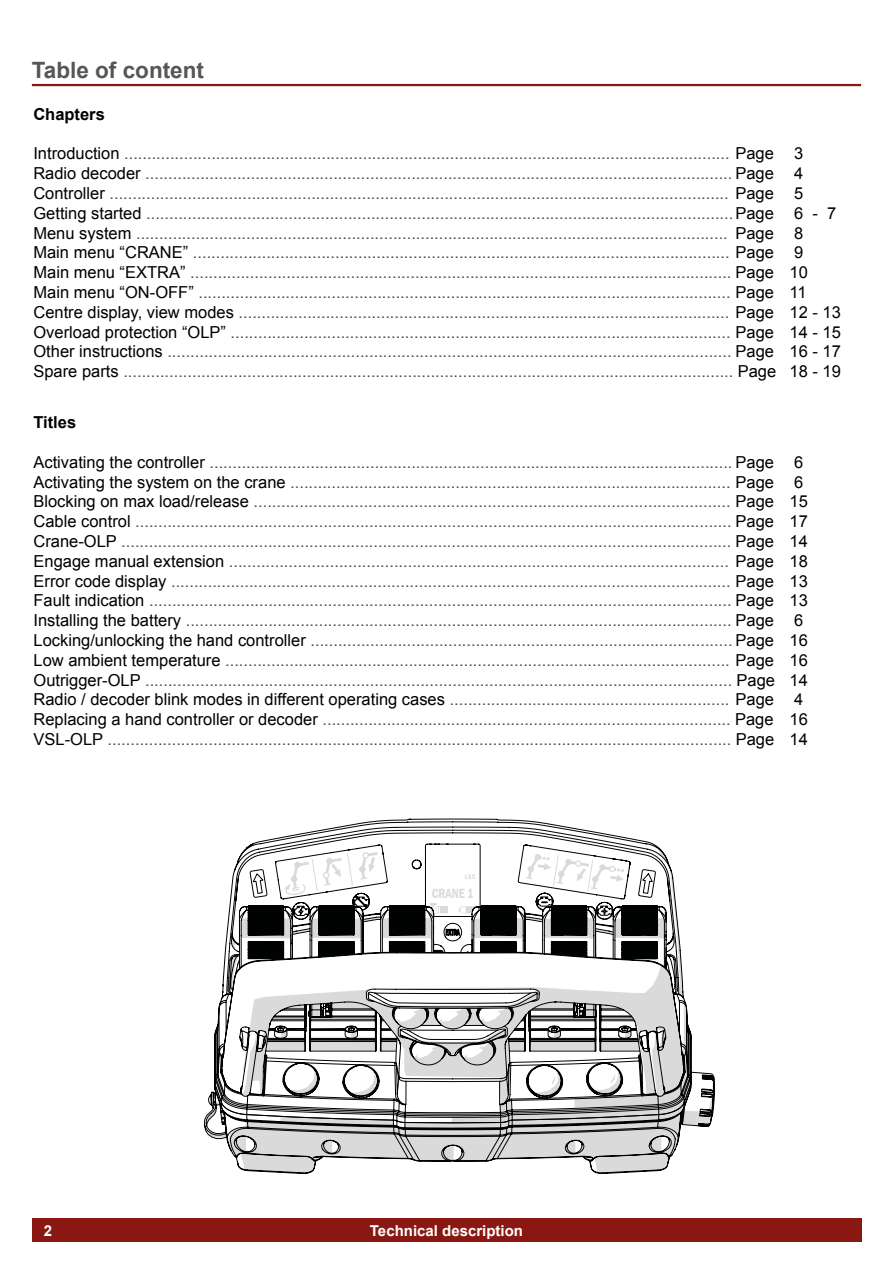
<style>
.page{position:relative;width:893px;height:1263px;background:#fff}
.page>*{position:absolute;margin:0;border:0;box-sizing:border-box;transform-origin:0 0}
.t1{font:700 22.5px "Arial";color:#575655}
.t2{font:16.5px/19.8px "Arial";color:#4a4a49}
.t3{font:700 16.5px "Arial";color:#000}
.t4{font:700 15px "Arial";color:#fff}
.t5{font:600 condensed 13.8px "Franklin Gothic";color:#dadada;scale:.91 1}
.t6{font:600 condensed 7.2px "Franklin Gothic";color:#dadada;scale:.91 1}
.s1{color:#000}
</style>
<div class="page">
<div style="left:32px;top:1218px;width:829px;height:24px;background:#8a1812"></div>
<hr style="left:32px;top:84px;width:829px;height:2px;background:#8a1812">
<svg style="left:204px;top:819px;width:511px;height:355px"></svg>
<svg style="left:245px;top:852px;width:415px;height:232px"></svg>
<h1 class="t1" style="left:32px;top:55px;width:174px">Table of content</h1>
<p class="t3" style="left:33px;top:103px;width:73px">Chapters</p>
<p class="t2" style="left:33px;top:144px;width:809px"><span class="s1">Introduction</span> .................................................................................................................................... <span class="s1">Page 3<br>Radio decoder</span> ................................................................................................................................ <span class="s1">Page 4<br>Controller</span> ....................................................................................................................................... <span class="s1">Page 5<br>Getting started</span> ................................................................................................................................<span class="s1">Page 6 - 7<br>Menu system</span> ................................................................................................................................. <span class="s1">Page 8<br>Main menu “CRANE”</span> ..................................................................................................................... <span class="s1">Page 9<br>Main menu “EXTRA”</span> ...................................................................................................................... <span class="s1">Page 10<br>Main menu “ON-OFF”</span> .................................................................................................................... <span class="s1">Page 11<br>Centre display, view modes</span> ........................................................................................................... <span class="s1">Page 12 - 13<br>Overload protection “OLP”</span> ............................................................................................................. <span class="s1">Page 14 - 15<br>Other instructions</span> ........................................................................................................................... <span class="s1">Page 16 - 17<br>Spare parts</span> ..................................................................................................................................... <span class="s1">Page 18 - 19</span></p>
<p class="t3" style="left:33px;top:411px;width:44px">Titles</p>
<p class="t2" style="left:33px;top:452px;width:776px"><span class="s1">Activating the controller</span> .................................................................................................................. <span class="s1">Page 6<br>Activating the system on the crane</span> ................................................................................................ <span class="s1">Page 6<br>Blocking on max load/release</span> ........................................................................................................ <span class="s1">Page 15<br>Cable control</span> .................................................................................................................................. <span class="s1">Page 17<br>Crane-OLP</span> ..................................................................................................................................... <span class="s1">Page 14<br>Engage manual extension</span> ............................................................................................................. <span class="s1">Page 18<br>Error code display</span> .......................................................................................................................... <span class="s1">Page 13<br>Fault indication</span> ............................................................................................................................... <span class="s1">Page 13<br>Installing the battery</span> ....................................................................................................................... <span class="s1">Page 6<br>Locking/unlocking the hand controller</span> ............................................................................................ <span class="s1">Page 16<br>Low ambient temperature</span> .............................................................................................................. <span class="s1">Page 16<br>Outrigger-OLP</span> ................................................................................................................................ <span class="s1">Page 14<br>Radio / decoder blink modes in different operating cases</span> ............................................................. <span class="s1">Page 4<br>Replacing a hand controller or decoder</span> ......................................................................................... <span class="s1">Page 16<br>VSL-OLP</span> ........................................................................................................................................ <span class="s1">Page 14</span></p>
<p class="t6" style="left:465px;top:872px;width:13px">LSS</p>
<p class="t5" style="left:432px;top:884px;width:48px">CRANE 1</p>
<p class="t4" style="left:44px;top:1220px;width:10px">2</p>
<p class="t4" style="left:370px;top:1220px;width:155px">Technical description</p>
</div>
